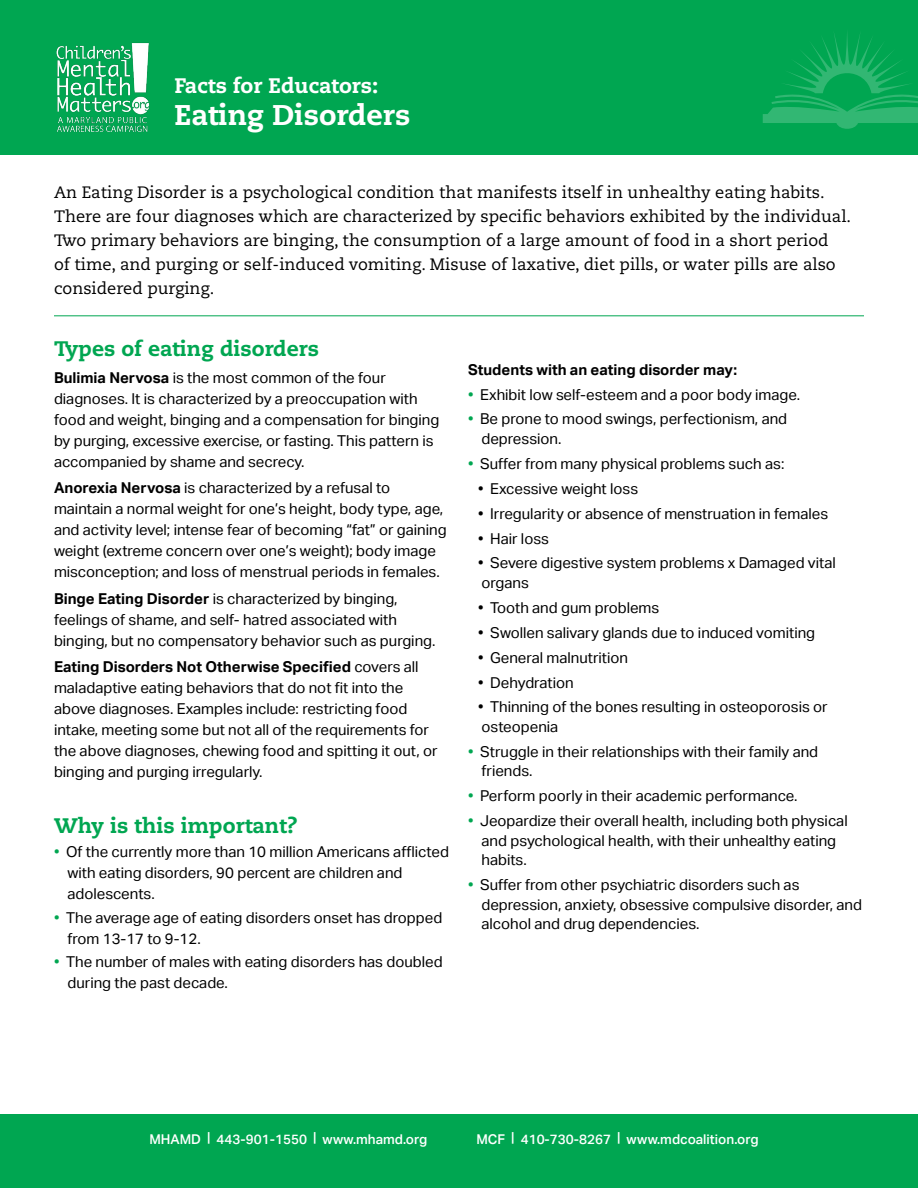
<style>
.page{position:relative;width:918px;height:1188px;background:#fff}
.page>*{position:absolute;margin:0;border:0;box-sizing:border-box;transform-origin:0 0}
.t1{font:800 28.5px "Caecilia LT Pro 85";color:#fff}
.t2{font:800 21px "Caecilia LT Pro 85";color:#00a651}
.t3{font:800 21px "Caecilia LT Pro 85";color:#fff}
.t4{font:700 21px "Caecilia LT Pro 75";color:#fff}
.t5{font:16.5px/24px "Caecilia LT Pro 55 Roman";color:#000}
.t6{font:15px/21px "Aktiv Grotesk";color:#000}
.t7{font:700 15px "Aktiv Grotesk";color:#000}
.t8{font:500 13.5px "Aktiv Grotesk";color:#fff}
.s1{font-weight:700}
.s2{color:#00a651}
</style>
<div class="page">
<div style="left:0;top:1115px;width:918px;height:73px;background:#00a651"></div>
<hr style="left:54px;top:315px;width:810px;height:1px;background:#00a651">
<div style="left:0;top:0;width:918px;height:154px;background:#00a651"></div>
<svg style="left:763px;top:32px;width:155px;height:97px"></svg>
<img style="left:56px;top:43px;width:94px;height:89px">
<h2 class="t4" style="left:168px;top:60px;width:187px">Facts for Families:</h2>
<h2 class="t3" style="left:174px;top:72px;width:205px">Facts for Educators:</h2>
<h1 class="t1" style="left:174px;top:95px;width:237px">Eating Disorders</h1>
<p class="t5" style="left:54px;top:180px;width:799px">An Eating Disorder is a psychological condition that manifests itself in unhealthy eating habits.<br>There are four diagnoses which are characterized by specific behaviors exhibited by the individual.<br>Two primary behaviors are binging, the consumption of a large amount of food in a short period<br>of time, and purging or self-induced vomiting. Misuse of laxative, diet pills, or water pills are also considered purging.</p>
<h2 class="t2" style="left:54px;top:334px;width:267px">Types of eating disorders</h2>
<p class="t6" style="left:54px;top:367px;width:387px"><span class="s1">Bulimia Nervosa</span> is the most common of the four diagnoses. It is characterized by a preoccupation with food and weight, binging and a compensation for binging by purging, excessive exercise, or fasting. This pattern is accompanied by shame and secrecy.</p>
<p class="t6" style="left:54px;top:477px;width:394px"><span class="s1">Anorexia Nervosa</span> is characterized by a refusal to maintain a normal weight for one’s height, body type, age, and activity level; intense fear of becoming “fat” or gaining weight (extreme concern over one’s weight); body image misconception; and loss of menstrual periods in females.</p>
<p class="t6" style="left:54px;top:588px;width:383px"><span class="s1">Binge Eating Disorder</span> is characterized by binging, feelings of shame, and self- hatred associated with binging, but no compensatory behavior such as purging.</p>
<p class="t6" style="left:54px;top:656px;width:385px"><span class="s1">Eating Disorders Not Otherwise Specified</span> covers all maladaptive eating behaviors that do not fit into the above diagnoses. Examples include: restricting food intake, meeting some but not all of the requirements for the above diagnoses, chewing food and spitting it out, or binging and purging irregularly.</p>
<h2 class="t2" style="left:54px;top:811px;width:245px">Why is this important?</h2>
<p class="t6" style="left:68px;top:841px;width:383px;text-indent:-14px"><span class="s2">•</span> Of the currently more than 10 million Americans afflicted with eating disorders, 90 percent are children and adolescents.</p>
<p class="t6" style="left:68px;top:907px;width:376px;text-indent:-14px"><span class="s2">•</span> The average age of eating disorders onset has dropped from 13-17 to 9-12.</p>
<p class="t6" style="left:68px;top:952px;width:377px;text-indent:-14px"><span class="s2">•</span> The number of males with eating disorders has doubled during the past decade.</p>
<p class="t7" style="left:468px;top:361px;width:271px">Students with an eating disorder may:</p>
<p class="t6" style="left:468px;top:384px;width:334px"><span class="s2">•</span> Exhibit low self-esteem and a poor body image.</p>
<p class="t6" style="left:482px;top:409px;width:307px;line-height:19.5px;text-indent:-14px"><span class="s2">•</span> Be prone to mood swings, perfectionism, and depression.</p>
<p class="t6" style="left:468px;top:453px;width:318px"><span class="s2">•</span> Suffer from many physical problems such as:</p>
<p class="t6" style="left:478px;top:478px;width:162px">• Excessive weight loss</p>
<p class="t6" style="left:478px;top:503px;width:352px">• Irregularity or absence of menstruation in females</p>
<p class="t6" style="left:478px;top:528px;width:72px">• Hair loss</p>
<p class="t6" style="left:478px;top:553px;width:359px;line-height:19.5px">• Severe digestive system problems x Damaged vital organs</p>
<p class="t6" style="left:478px;top:597px;width:183px">• Tooth and gum problems</p>
<p class="t6" style="left:478px;top:622px;width:339px">• Swollen salivary glands due to induced vomiting</p>
<p class="t6" style="left:478px;top:647px;width:152px">• General malnutrition</p>
<p class="t6" style="left:478px;top:672px;width:97px">• Dehydration</p>
<p class="t6" style="left:478px;top:697px;width:351px;line-height:19.5px">• Thinning of the bones resulting in osteoporosis or osteopenia</p>
<p class="t6" style="left:482px;top:742px;width:338px;line-height:19.5px;text-indent:-14px"><span class="s2">•</span> Struggle in their relationships with their family and friends.</p>
<p class="t6" style="left:468px;top:786px;width:331px"><span class="s2">•</span> Perform poorly in their academic performance.</p>
<p class="t6" style="left:482px;top:811px;width:368px;line-height:19.5px;text-indent:-14px"><span class="s2">•</span> Jeopardize their overall health, including both physical and psychological health, with their unhealthy eating habits.</p>
<p class="t6" style="left:482px;top:875px;width:382px;line-height:19.5px;text-indent:-14px"><span class="s2">•</span> Suffer from other psychiatric disorders such as depression, anxiety, obsessive compulsive disorder, and alcohol and drug dependencies.</p>
<p class="t8" style="left:149px;top:1131px;width:279px">MHAMD | 443-901-1550 | www.mhamd.org</p>
<p class="t8" style="left:476px;top:1131px;width:284px">MCF | 410-730-8267 | www.mdcoalition.org</p>
</div>
